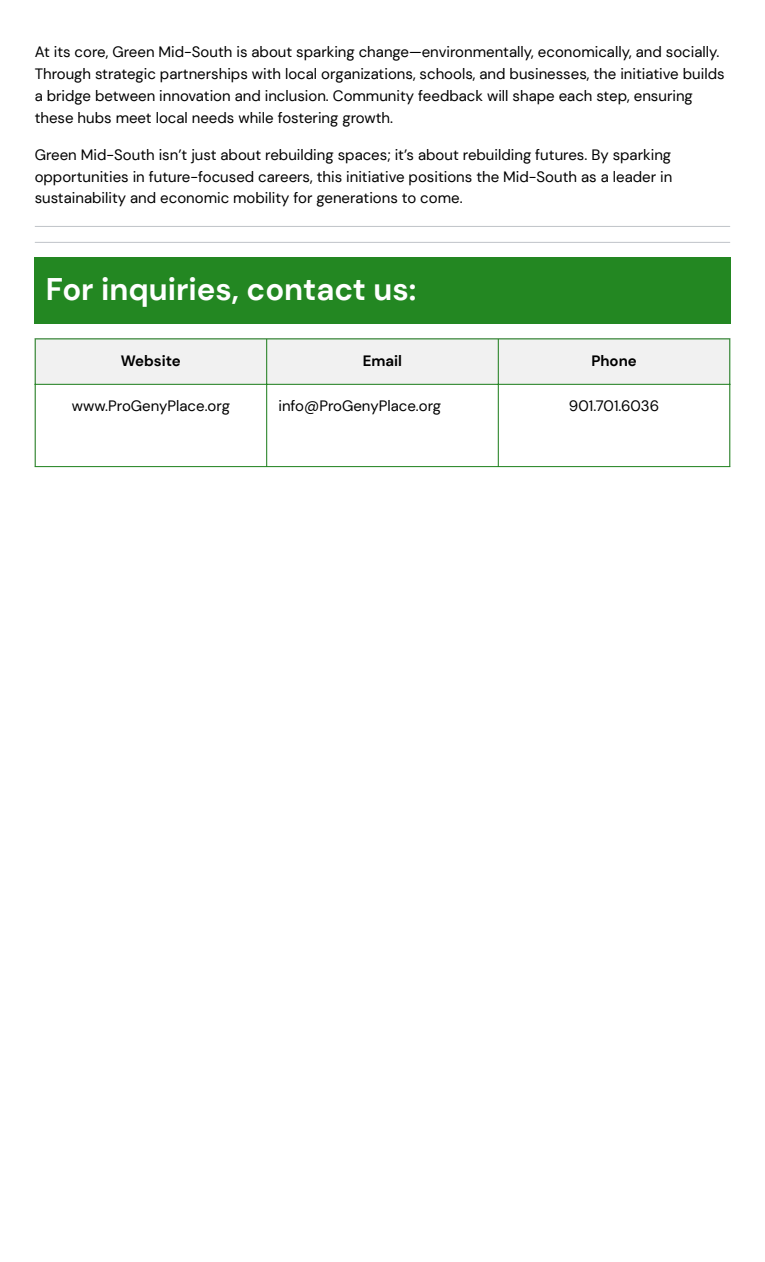
<style>
.page{position:relative;width:765px;height:1262px;background:#fff}
.page>*{position:absolute;margin:0;border:0;box-sizing:border-box;transform-origin:0 0}
.t1{font:700 31.25px "DM Sans";color:#fff}
.t2{font:15px/21.9px "DM Sans";color:#000}
.t3{font:700 15px "DM Sans";color:#000}
</style>
<div class="page">
<hr style="left:35px;top:226px;width:695px;height:1px;background:#bfc3c8">
<hr style="left:35px;top:242px;width:695px;height:1px;background:#bfc3c8">
<div style="left:35px;top:258px;width:695px;height:66px;background:#238722"></div>
<div style="left:36px;top:339px;width:693px;height:45px;background:#f1f1f1"></div>
<hr style="left:35px;top:339px;width:1px;height:127px;background:#238722">
<hr style="left:266px;top:339px;width:1px;height:127px;background:#238722">
<hr style="left:498px;top:339px;width:1px;height:127px;background:#238722">
<hr style="left:729px;top:339px;width:1px;height:127px;background:#238722">
<hr style="left:35px;top:338px;width:695px;height:1px;background:#238722">
<hr style="left:35px;top:384px;width:695px;height:1px;background:#238722">
<hr style="left:35px;top:466px;width:695px;height:1px;background:#238722">
<p class="t2" style="left:35px;top:41px;width:691px">At its core, Green Mid-South is about sparking change—environmentally, economically, and socially.<br>Through strategic partnerships with local organizations, schools, and businesses, the initiative builds a bridge between innovation and inclusion. Community feedback will shape each step, ensuring these hubs meet local needs while fostering growth.</p>
<p class="t2" style="left:35px;top:144px;width:639px;line-height:21.5px;text-align:justify">Green Mid-South isn’t just about rebuilding spaces; it’s about rebuilding futures. By sparking opportunities in future-focused careers, this initiative positions the Mid-South as a leader in sustainability and economic mobility for generations to come.</p>
<p class="t1" style="left:46px;top:269px;width:372px">For inquiries, contact us:</p>
<p class="t3" style="left:121px;top:351px;width:62px">Website</p>
<p class="t3" style="left:363px;top:351px;width:41px">Email</p>
<p class="t3" style="left:591px;top:351px;width:47px">Phone</p>
<p class="t2" style="left:72px;top:395px;width:160px">www.ProGenyPlace.org</p>
<p class="t2" style="left:278px;top:395px;width:164px">info@ProGenyPlace.org</p>
<p class="t2" style="left:569px;top:395px;width:92px">901.701.6036</p>
</div>
